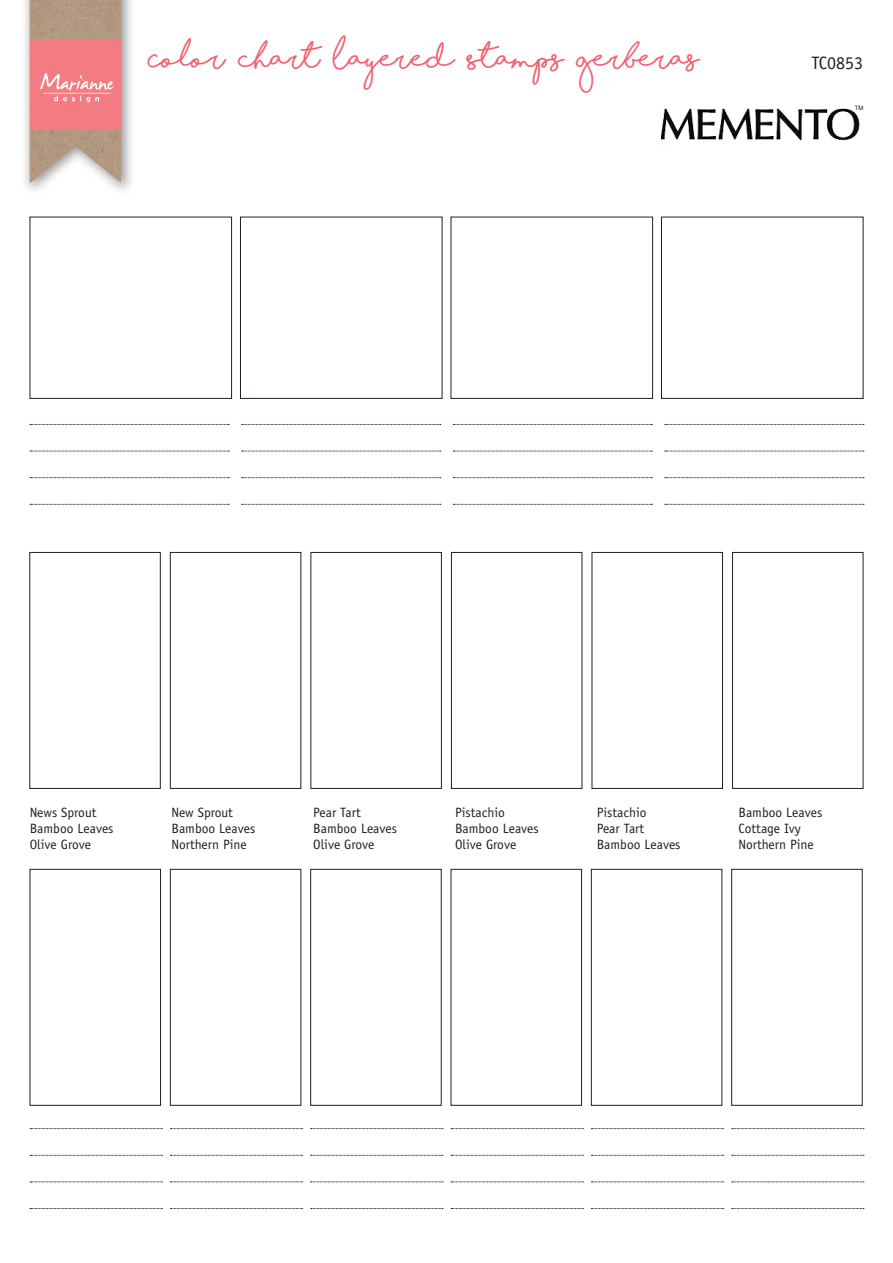
<style>
.page{position:relative;width:893px;height:1263px;background:#fff}
.page>*{position:absolute;margin:0;border:0;box-sizing:border-box;transform-origin:0 0}
.t1{font:700 27px "Shorelines Script";color:#f16272}
.t2{font:18px "Officina Sans";color:#231f20}
.t3{font:13.5px/16.2px "Officina Sans";color:#231f20}
.t4{font:6px "Helvetica";color:#231f20}
</style>
<div class="page">
<img style="left:25px;top:0;width:106px;height:191px">
<img style="left:30px;top:0;width:90px;height:183px">
<div style="left:30px;top:39px;width:90px;height:91px;background:#f37c82"></div>
<svg style="left:40px;top:73px;width:75px;height:29px"></svg>
<div style="left:30px;top:552px;width:131px;height:237px;border:1px solid #231f20"></div>
<div style="left:311px;top:552px;width:131px;height:237px;border:1px solid #231f20"></div>
<div style="left:592px;top:552px;width:131px;height:237px;border:1px solid #231f20"></div>
<div style="left:170px;top:552px;width:131px;height:237px;border:1px solid #231f20"></div>
<div style="left:451px;top:552px;width:131px;height:237px;border:1px solid #231f20"></div>
<div style="left:732px;top:552px;width:131px;height:237px;border:1px solid #231f20"></div>
<div style="left:30px;top:217px;width:202px;height:182px;border:1px solid #231f20"></div>
<div style="left:240px;top:217px;width:202px;height:182px;border:1px solid #231f20"></div>
<div style="left:451px;top:217px;width:202px;height:182px;border:1px solid #231f20"></div>
<div style="left:661px;top:217px;width:202px;height:182px;border:1px solid #231f20"></div>
<div style="left:310px;top:869px;width:131px;height:237px;border:1px solid #231f20"></div>
<svg style="left:311px;top:1128px;width:132px;height:1px"></svg>
<svg style="left:311px;top:1155px;width:132px;height:1px"></svg>
<svg style="left:311px;top:1182px;width:132px;height:1px"></svg>
<svg style="left:311px;top:1208px;width:132px;height:1px"></svg>
<div style="left:30px;top:869px;width:131px;height:237px;border:1px solid #231f20"></div>
<svg style="left:30px;top:1128px;width:132px;height:1px"></svg>
<svg style="left:30px;top:1155px;width:132px;height:1px"></svg>
<svg style="left:30px;top:1182px;width:132px;height:1px"></svg>
<svg style="left:30px;top:1208px;width:132px;height:1px"></svg>
<div style="left:591px;top:869px;width:131px;height:237px;border:1px solid #231f20"></div>
<svg style="left:591px;top:1128px;width:133px;height:1px"></svg>
<svg style="left:591px;top:1155px;width:133px;height:1px"></svg>
<svg style="left:591px;top:1182px;width:133px;height:1px"></svg>
<svg style="left:591px;top:1208px;width:133px;height:1px"></svg>
<div style="left:451px;top:869px;width:131px;height:237px;border:1px solid #231f20"></div>
<svg style="left:451px;top:1128px;width:132px;height:1px"></svg>
<svg style="left:451px;top:1155px;width:132px;height:1px"></svg>
<svg style="left:451px;top:1182px;width:132px;height:1px"></svg>
<svg style="left:451px;top:1208px;width:132px;height:1px"></svg>
<div style="left:170px;top:869px;width:131px;height:237px;border:1px solid #231f20"></div>
<svg style="left:170px;top:1128px;width:133px;height:1px"></svg>
<svg style="left:170px;top:1155px;width:133px;height:1px"></svg>
<svg style="left:170px;top:1182px;width:133px;height:1px"></svg>
<svg style="left:170px;top:1208px;width:133px;height:1px"></svg>
<div style="left:731px;top:869px;width:131px;height:237px;border:1px solid #231f20"></div>
<svg style="left:732px;top:1128px;width:132px;height:1px"></svg>
<svg style="left:732px;top:1155px;width:132px;height:1px"></svg>
<svg style="left:732px;top:1182px;width:132px;height:1px"></svg>
<svg style="left:732px;top:1208px;width:132px;height:1px"></svg>
<svg style="left:453px;top:424px;width:199px;height:1px"></svg>
<svg style="left:453px;top:451px;width:199px;height:1px"></svg>
<svg style="left:453px;top:477px;width:199px;height:1px"></svg>
<svg style="left:453px;top:504px;width:199px;height:1px"></svg>
<svg style="left:30px;top:424px;width:199px;height:1px"></svg>
<svg style="left:30px;top:451px;width:199px;height:1px"></svg>
<svg style="left:30px;top:477px;width:199px;height:1px"></svg>
<svg style="left:30px;top:504px;width:199px;height:1px"></svg>
<svg style="left:665px;top:424px;width:199px;height:1px"></svg>
<svg style="left:665px;top:451px;width:199px;height:1px"></svg>
<svg style="left:665px;top:477px;width:199px;height:1px"></svg>
<svg style="left:665px;top:504px;width:199px;height:1px"></svg>
<svg style="left:242px;top:424px;width:199px;height:1px"></svg>
<svg style="left:242px;top:451px;width:199px;height:1px"></svg>
<svg style="left:242px;top:477px;width:199px;height:1px"></svg>
<svg style="left:242px;top:504px;width:199px;height:1px"></svg>
<img style="left:661px;top:108px;width:199px;height:38px">
<h1 class="t1" style="left:149px;top:48px;width:552px">Color chart Layered Stamps gerberas</h1>
<h2 class="t2" style="left:811px;top:56px;width:53px">TC0853</h2>
<p class="t4" style="left:855px;top:106px;width:10px">TM</p>
<p class="t3" style="left:30px;top:805px;width:85px">News Sprout<br>Bamboo Leaves<br>Olive Grove</p>
<p class="t3" style="left:171px;top:805px;width:85px">New Sprout<br>Bamboo Leaves<br>Northern Pine</p>
<p class="t3" style="left:313px;top:805px;width:85px">Pear Tart<br>Bamboo Leaves<br>Olive Grove</p>
<p class="t3" style="left:455px;top:805px;width:85px">Pistachio<br>Bamboo Leaves<br>Olive Grove</p>
<p class="t3" style="left:597px;top:805px;width:85px">Pistachio<br>Pear Tart<br>Bamboo Leaves</p>
<p class="t3" style="left:738px;top:805px;width:85px">Bamboo Leaves<br>Cottage Ivy<br>Northern Pine</p>
</div>
